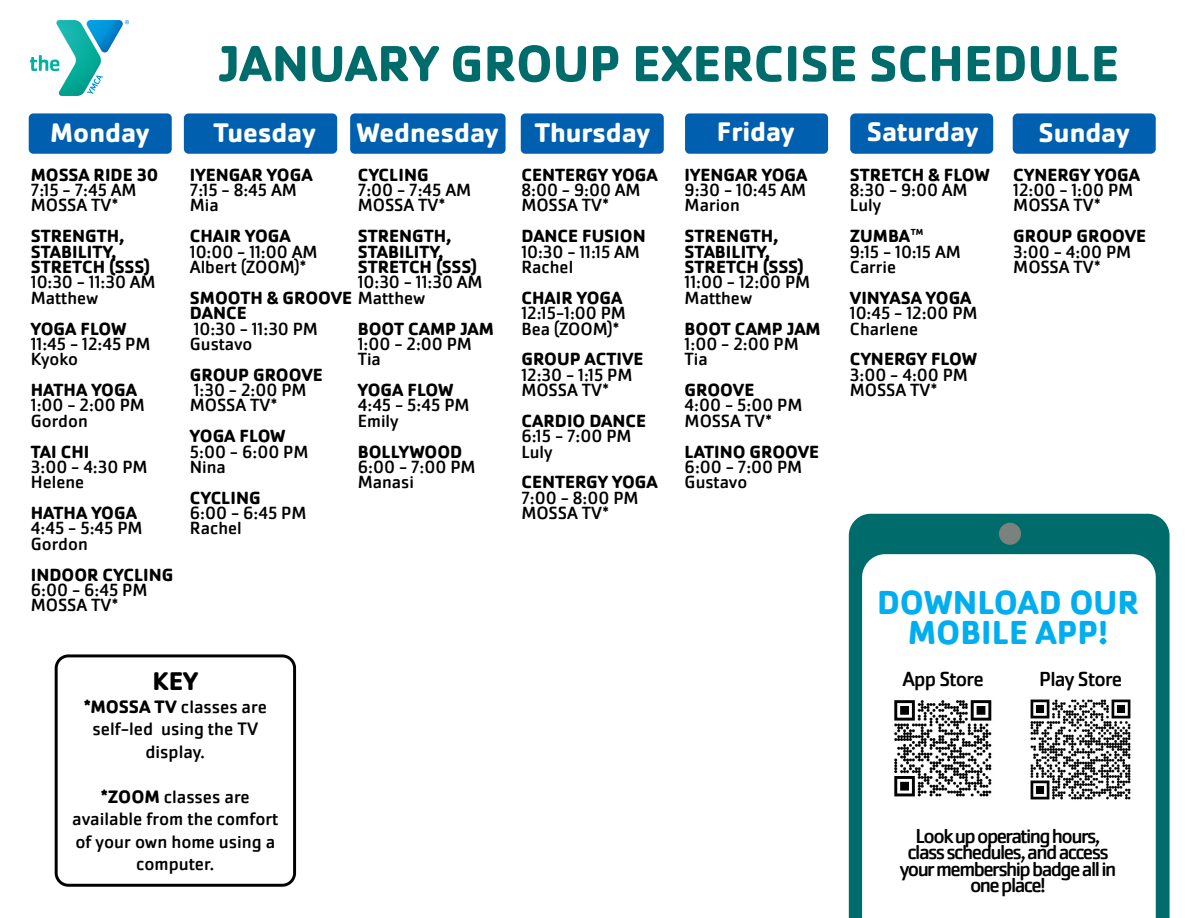
<style>
.page{position:relative;width:1188px;height:918px;background:#fff}
.page>*{position:absolute;margin:0;border:0;box-sizing:border-box;transform-origin:0 0}
.t1{font:700 52.65px "Cachet Pro";color:#006b6b}
.t2{font:700 34.5px/30.5px "Cachet Pro";color:#00aeef;text-align:center}
.t3{font:700 27.9px "Cachet Pro";color:#fff}
.t4{font:700 26.55px "Cachet Pro";color:#000}
.t5{font:21.15px "Cachet Pro";letter-spacing:-.035em;color:#000}
.t6{font:21px/16.2px "Cachet Pro";letter-spacing:-.075em;color:#000;text-align:center}
.t7{font:18.75px/22.5px "Cachet Pro";color:#000;text-align:center}
.t8{font:18.3px/15.5px "Cachet Pro";color:#000}
.t9{font:700 18.3px/15.5px "Cachet Pro";color:#000}
.t10{font:700 9.15px "Cachet Pro";color:#000}
.s1{font-weight:400}
.s2{font-weight:700}
</style>
<div class="page">
<svg style="left:54px;top:654px;width:243px;height:233px"></svg>
<div style="left:849px;top:514px;width:321px;height:404px;background:#006b6b"></div>
<svg style="left:858px;top:550px;width:301px;height:368px"></svg>
<div style="left:999px;top:523px;width:22px;height:22px;background:#79827d;border-radius:50%"></div>
<div style="left:29px;top:113px;width:143px;height:41px;background:#0060af"></div>
<div style="left:521px;top:113px;width:143px;height:41px;background:#0060af"></div>
<div style="left:184px;top:113px;width:153px;height:41px;background:#0060af"></div>
<div style="left:685px;top:113px;width:143px;height:41px;background:#0060af"></div>
<div style="left:350px;top:113px;width:156px;height:41px;background:#0060af"></div>
<div style="left:850px;top:113px;width:143px;height:41px;background:#0060af"></div>
<div style="left:1013px;top:113px;width:143px;height:41px;background:#0060af"></div>
<img style="left:889px;top:695px;width:108px;height:107px">
<img style="left:1029px;top:695px;width:104px;height:107px">
<img style="left:31px;top:21px;width:97px;height:74px">
<h1 class="t1" style="left:218px;top:31px;width:903px">JANUARY GROUP EXERCISE SCHEDULE</h1>
<h3 class="t3" style="left:50px;top:115px;width:101px">Monday</h3>
<h3 class="t3" style="left:213px;top:115px;width:104px">Tuesday</h3>
<h3 class="t3" style="left:356px;top:116px;width:144px">Wednesday</h3>
<h3 class="t3" style="left:535px;top:116px;width:117px">Thursday</h3>
<h3 class="t3" style="left:717px;top:115px;width:79px">Friday</h3>
<h3 class="t3" style="left:867px;top:115px;width:113px">Saturday</h3>
<h3 class="t3" style="left:1039px;top:115px;width:93px">Sunday</h3>
<p class="t9" style="left:31px;top:167px;width:129px">MOSSA RIDE 30</p>
<p class="t8" style="left:31px;top:183px;width:107px">7:15 - 7:45 AM<br>MOSSA TV*</p>
<p class="t9" style="left:31px;top:228px;width:121px">STRENGTH,<br>STABILITY,<br>STRETCH (SSS)</p>
<p class="t8" style="left:31px;top:275px;width:126px">10:30 - 11:30 AM<br>Matthew</p>
<p class="t9" style="left:31px;top:321px;width:97px">YOGA FLOW</p>
<p class="t8" style="left:31px;top:336px;width:121px">11:45 - 12:45 PM<br>Kyoko</p>
<p class="t9" style="left:31px;top:382px;width:108px">HATHA YOGA</p>
<p class="t8" style="left:31px;top:398px;width:116px">1:00 - 2:00 PM<br>Gordon</p>
<p class="t9" style="left:31px;top:444px;width:60px">TAI CHI</p>
<p class="t8" style="left:31px;top:459px;width:118px">3:00 - 4:30 PM<br>Helene</p>
<p class="t9" style="left:31px;top:505px;width:108px">HATHA YOGA</p>
<p class="t8" style="left:31px;top:521px;width:113px">4:45 - 5:45 PM<br>Gordon</p>
<p class="t9" style="left:31px;top:567px;width:144px">INDOOR CYCLING</p>
<p class="t8" style="left:31px;top:582px;width:118px">6:00 - 6:45 PM<br>MOSSA TV*</p>
<p class="t9" style="left:190px;top:167px;width:124px">IYENGAR YOGA</p>
<p class="t8" style="left:190px;top:183px;width:109px">7:15 - 8:45 AM<br>Mia</p>
<p class="t9" style="left:190px;top:228px;width:103px">CHAIR YOGA</p>
<p class="t8" style="left:190px;top:244px;width:129px">10:00 - 11:00 AM<br>Albert (ZOOM)*</p>
<p class="t9" style="left:190px;top:290px;width:237px">SMOOTH &amp; GROOVE <span class="s1">Matthew<br></span>DANCE</p>
<p class="t8" style="left:190px;top:321px;width:130px">10:30 - 11:30 PM<br>Gustavo</p>
<p class="t9" style="left:190px;top:367px;width:134px">GROUP GROOVE</p>
<p class="t8" style="left:190px;top:382px;width:118px">1:30 - 2:00 PM<br>MOSSA TV*</p>
<p class="t9" style="left:190px;top:428px;width:97px">YOGA FLOW</p>
<p class="t8" style="left:190px;top:444px;width:120px">5:00 - 6:00 PM<br>Nina</p>
<p class="t9" style="left:190px;top:490px;width:72px">CYCLING</p>
<p class="t8" style="left:190px;top:505px;width:118px">6:00 - 6:45 PM<br>Rachel</p>
<p class="t9" style="left:358px;top:167px;width:72px">CYCLING</p>
<p class="t8" style="left:358px;top:183px;width:115px">7:00 - 7:45 AM<br>MOSSA TV*</p>
<p class="t9" style="left:358px;top:228px;width:121px">STRENGTH,<br>STABILITY,<br>STRETCH (SSS)</p>
<p class="t8" style="left:358px;top:275px;width:126px">10:30 - 11:30 AM</p>
<p class="t9" style="left:358px;top:321px;width:138px">BOOT CAMP JAM</p>
<p class="t8" style="left:358px;top:336px;width:116px">1:00 - 2:00 PM<br>Tia</p>
<p class="t9" style="left:358px;top:382px;width:97px">YOGA FLOW</p>
<p class="t8" style="left:358px;top:398px;width:113px">4:45 - 5:45 PM<br>Emily</p>
<p class="t9" style="left:358px;top:444px;width:106px">BOLLYWOOD</p>
<p class="t8" style="left:358px;top:459px;width:119px">6:00 - 7:00 PM<br>Manasi</p>
<h3 class="t4" style="left:153px;top:665px;width:47px">KEY</h3>
<p class="t7" style="left:84px;top:696px;width:185px"><span class="s2">*MOSSA TV</span> classes are self-led using the TV display.</p>
<p class="t7" style="left:72px;top:785px;width:208px"><span class="s2">*ZOOM</span> classes are available from the comfort of your own home using a computer.</p>
<p class="t9" style="left:521px;top:167px;width:138px">CENTERGY YOGA</p>
<p class="t8" style="left:521px;top:183px;width:121px">8:00 - 9:00 AM<br>MOSSA TV*</p>
<p class="t9" style="left:521px;top:228px;width:126px">DANCE FUSION</p>
<p class="t8" style="left:521px;top:244px;width:120px">10:30 - 11:15 AM<br>Rachel</p>
<p class="t9" style="left:521px;top:290px;width:103px">CHAIR YOGA</p>
<p class="t8" style="left:521px;top:306px;width:106px">12:15-1:00 PM<br>Bea (ZOOM)*</p>
<p class="t9" style="left:521px;top:351px;width:124px">GROUP ACTIVE</p>
<p class="t8" style="left:521px;top:367px;width:112px">12:30 - 1:15 PM<br>MOSSA TV*</p>
<p class="t9" style="left:521px;top:413px;width:126px">CARDIO DANCE</p>
<p class="t8" style="left:521px;top:429px;width:112px">6:15 - 7:00 PM<br>Luly</p>
<p class="t9" style="left:521px;top:474px;width:138px">CENTERGY YOGA</p>
<p class="t8" style="left:521px;top:490px;width:119px">7:00 - 8:00 PM<br>MOSSA TV*</p>
<p class="t9" style="left:685px;top:167px;width:124px">IYENGAR YOGA</p>
<p class="t8" style="left:685px;top:183px;width:123px">9:30 - 10:45 AM<br>Marion</p>
<p class="t9" style="left:685px;top:228px;width:121px">STRENGTH,<br>STABILITY,<br>STRETCH (SSS)</p>
<p class="t8" style="left:685px;top:275px;width:127px">11:00 - 12:00 PM<br>Matthew</p>
<p class="t9" style="left:685px;top:321px;width:138px">BOOT CAMP JAM</p>
<p class="t8" style="left:685px;top:336px;width:116px">1:00 - 2:00 PM<br>Tia</p>
<p class="t9" style="left:685px;top:382px;width:71px">GROOVE</p>
<p class="t8" style="left:685px;top:398px;width:119px">4:00 - 5:00 PM<br>MOSSA TV*</p>
<p class="t9" style="left:685px;top:444px;width:136px">LATINO GROOVE</p>
<p class="t8" style="left:685px;top:459px;width:119px">6:00 - 7:00 PM<br>Gustavo</p>
<p class="t9" style="left:850px;top:167px;width:142px">STRETCH &amp; FLOW</p>
<p class="t8" style="left:850px;top:183px;width:119px">8:30 - 9:00 AM<br>Luly</p>
<p class="t9" style="left:850px;top:228px;width:62px">ZUMBA</p>
<p class="t8" style="left:850px;top:244px;width:112px">9:15 - 10:15 AM<br>Carrie</p>
<p class="t9" style="left:850px;top:290px;width:123px">VINYASA YOGA</p>
<p class="t8" style="left:850px;top:306px;width:129px">10:45 - 12:00 PM<br>Charlene</p>
<p class="t9" style="left:850px;top:351px;width:129px">CYNERGY FLOW</p>
<p class="t8" style="left:850px;top:367px;width:120px">3:00 - 4:00 PM<br>MOSSA TV*</p>
<p class="t10" style="left:911px;top:226px;width:14px">TM</p>
<p class="t9" style="left:1013px;top:167px;width:128px">CYNERGY YOGA</p>
<p class="t8" style="left:1013px;top:183px;width:121px">12:00 - 1:00 PM<br>MOSSA TV*</p>
<p class="t9" style="left:1013px;top:228px;width:134px">GROUP GROOVE</p>
<p class="t8" style="left:1013px;top:244px;width:120px">3:00 - 4:00 PM<br>MOSSA TV*</p>
<h2 class="t2" style="left:877px;top:587px;width:263px">DOWNLOAD OUR<br>MOBILE APP!</h2>
<p class="t5" style="left:902px;top:667px;width:83px">App Store</p>
<p class="t5" style="left:1039px;top:667px;width:85px">Play Store</p>
<p class="t6" style="left:900px;top:828px;width:218px">Look up operating hours, class schedules, and access your membership badge all in one place!</p>
</div>
